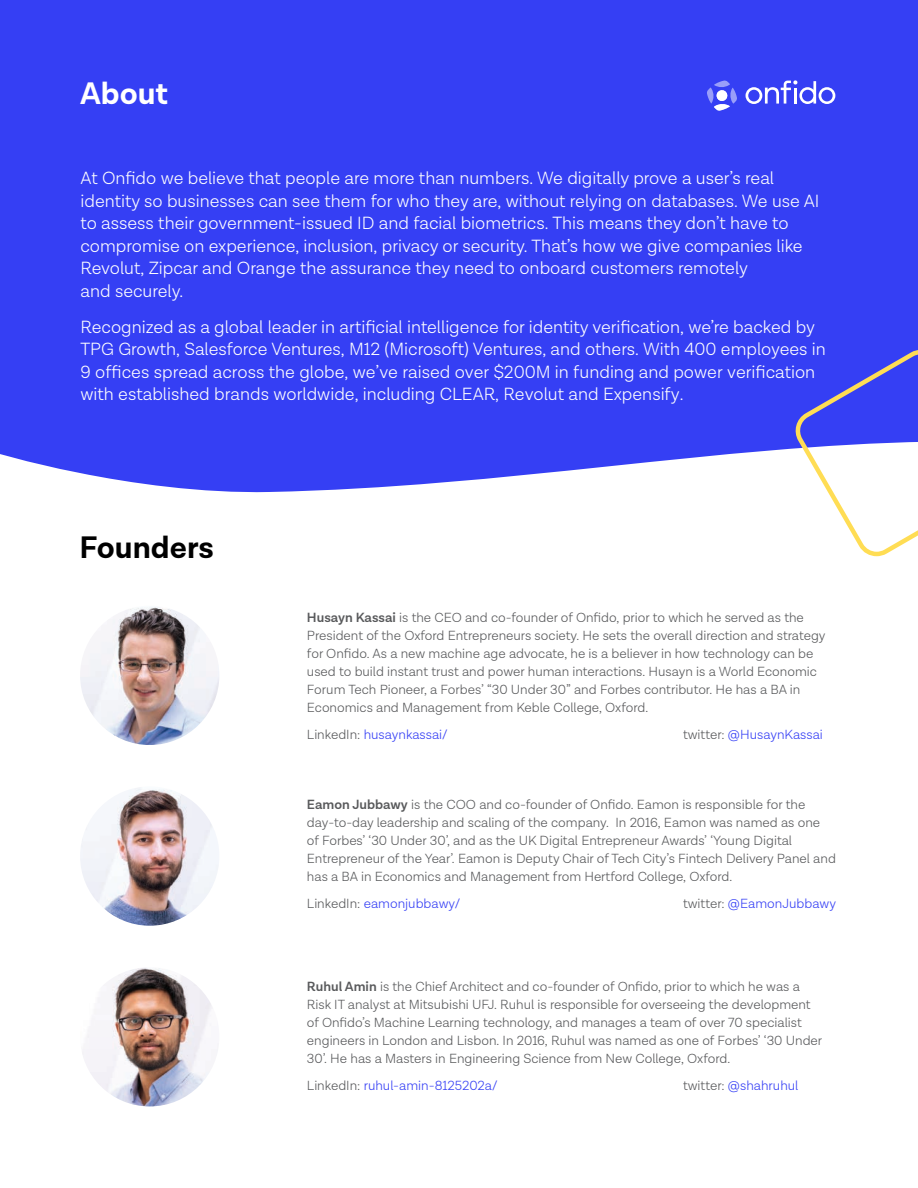
<style>
.page{position:relative;width:918px;height:1188px;background:#fff}
.page>*{position:absolute;margin:0;border:0;box-sizing:border-box;transform-origin:0 0}
.t1{font:700 31.5px "Lota Grotesque";color:#000}
.t2{font:700 31.5px "Lota Grotesque";color:#fff}
.t3{font:300 18px/22.5px "Lota Grotesque";color:#fff}
.t4{font:300 13.5px/18px "Lota Grotesque";color:#58595b}
.t5{font:300 13.5px "Lota Grotesque";color:#3640f5}
.s1{font-weight:600}
.s2{color:#58595b}
</style>
<div class="page">
<div style="left:0;top:0;width:918px;height:493px;background:#353ff4"></div>
<img style="left:80px;top:786px;width:139px;height:140px;border-radius:70px">
<img style="left:80px;top:606px;width:139px;height:139px;border-radius:70px">
<img style="left:80px;top:967px;width:139px;height:139px;border-radius:70px">
<svg style="left:746px;top:80px;width:89px;height:24px"></svg>
<svg style="left:707px;top:81px;width:30px;height:30px"></svg>
<svg style="left:793px;top:350px;width:125px;height:206px"></svg>
<h1 class="t2" style="left:80px;top:75px;width:90px">About</h1>
<p class="t3" style="left:80px;top:167px;width:741px">At Onfido we believe that people are more than numbers. We digitally prove a user’s real identity so businesses can see them for who they are, without relying on databases. We use AI to assess their government-issued ID and facial biometrics. This means they don’t have to compromise on experience, inclusion, privacy or security. That’s how we give companies like Revolut, Zipcar and Orange the assurance they need to onboard customers remotely<br>and securely.</p>
<p class="t3" style="left:80px;top:316px;width:747px">Recognized as a global leader in artificial intelligence for identity verification, we’re backed by TPG Growth, Salesforce Ventures, M12 (Microsoft) Ventures, and others. With 400 employees in 9 offices spread across the globe, we’ve raised over $200M in funding and power verification with established brands worldwide, including CLEAR, Revolut and Expensify.</p>
<h1 class="t1" style="left:80px;top:529px;width:136px">Founders</h1>
<p class="t4" style="left:307px;top:608px;width:520px"><span class="s1">Husayn Kassai</span> is the CEO and co-founder of Onfido, prior to which he served as the President of the Oxford Entrepreneurs society. He sets the overall direction and strategy for Onfido. As a new machine age advocate, he is a believer in how technology can be used to build instant trust and power human interactions. Husayn is a World Economic Forum Tech Pioneer, a Forbes’ “30 Under 30” and Forbes contributor. He has a BA in Economics and Management from Keble College, Oxford.</p>
<p class="t5" style="left:307px;top:727px;width:142px"><span class="s2">LinkedIn:</span> husaynkassai/</p>
<p class="t5" style="left:683px;top:727px;width:141px"><span class="s2">twitter:</span> @HusaynKassai</p>
<p class="t4" style="left:307px;top:796px;width:530px"><span class="s1">Eamon Jubbawy</span> is the COO and co-founder of Onfido. Eamon is responsible for the day-to-day leadership and scaling of the company. In 2016, Eamon was named as one<br>of Forbes’ ‘30 Under 30’, and as the UK Digital Entrepreneur Awards’ ‘Young Digital Entrepreneur of the Year’. Eamon is Deputy Chair of Tech City’s Fintech Delivery Panel and has a BA in Economics and Management from Hertford College, Oxford.</p>
<p class="t5" style="left:307px;top:896px;width:155px"><span class="s2">LinkedIn:</span> eamonjubbawy/</p>
<p class="t5" style="left:683px;top:896px;width:154px"><span class="s2">twitter:</span> @EamonJubbawy</p>
<p class="t4" style="left:307px;top:978px;width:517px"><span class="s1">Ruhul Amin</span> is the Chief Architect and co-founder of Onfido, prior to which he was a Risk IT analyst at Mitsubishi UFJ. Ruhul is responsible for overseeing the development of Onfido’s Machine Learning technology, and manages a team of over 70 specialist engineers in London and Lisbon. In 2016, Ruhul was named as one of Forbes’ ‘30 Under 30’. He has a Masters in Engineering Science from New College, Oxford.</p>
<p class="t5" style="left:307px;top:1078px;width:192px"><span class="s2">LinkedIn:</span> ruhul-amin-8125202a/</p>
<p class="t5" style="left:683px;top:1078px;width:117px"><span class="s2">twitter:</span> @shahruhul</p>
</div>
